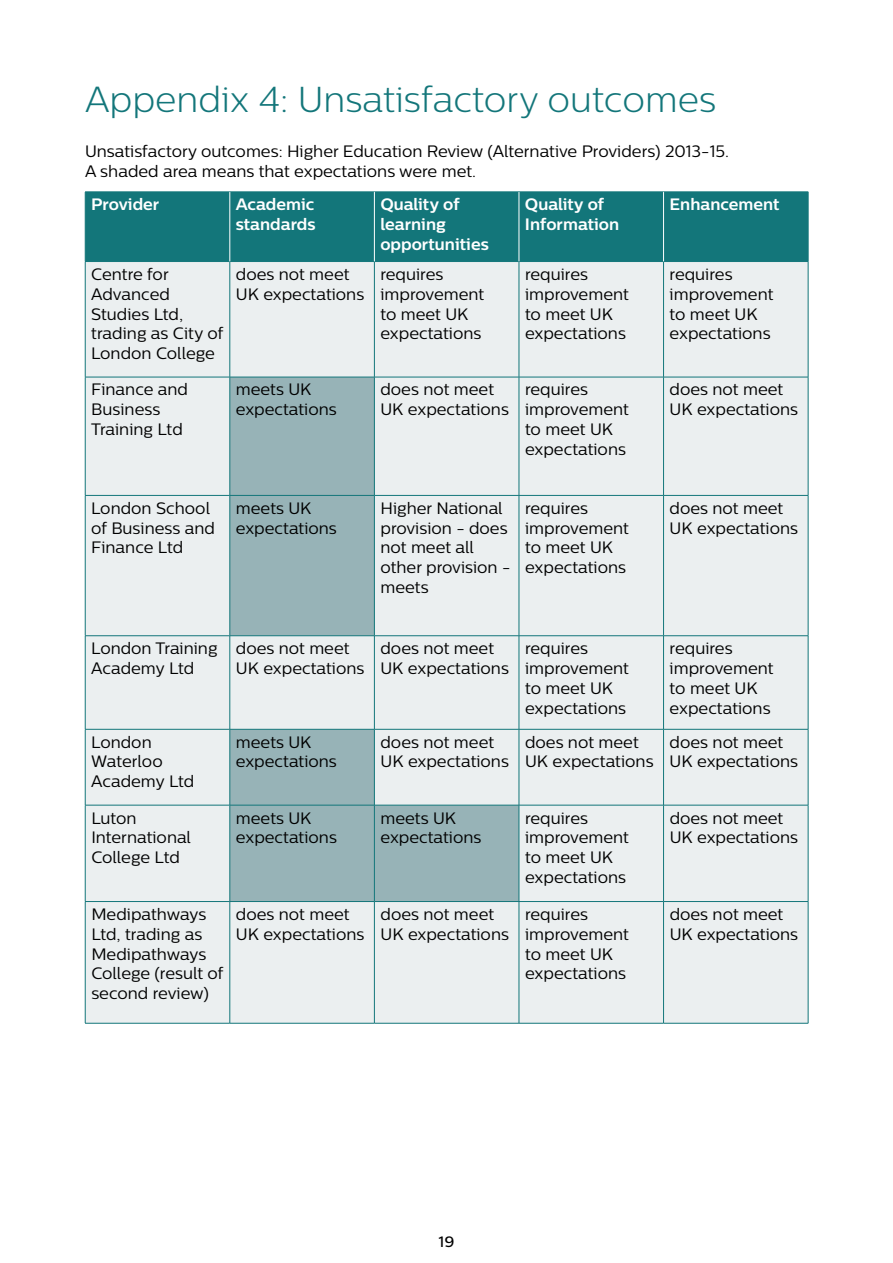
<style>
.page{position:relative;width:893px;height:1263px;background:#fff}
.page>*{position:absolute;margin:0;border:0;box-sizing:border-box;transform-origin:0 0}
.t1{font:300 36px "Centrale Sans";color:#13767a}
.t2{font:16.5px/19.8px "Centrale Sans";color:#000}
.t3{font:700 16.5px/19.8px "Centrale Sans";color:#fff}
.t4{font:500 15px "Centrale Sans";color:#000}
</style>
<div class="page">
<div style="left:86px;top:193px;width:722px;height:68px;background:#13767a"></div>
<div style="left:86px;top:262px;width:722px;height:761px;background:#ebeff0"></div>
<svg style="left:231px;top:378px;width:288px;height:523px;background:#c0d0d3"></svg>
<hr style="left:85px;top:192px;width:145px;height:1px;background:#13767a">
<hr style="left:85px;top:192px;width:1px;height:69px;background:#13767a">
<hr style="left:230px;top:192px;width:144px;height:1px;background:#13767a">
<hr style="left:374px;top:192px;width:145px;height:1px;background:#13767a">
<hr style="left:519px;top:192px;width:144px;height:1px;background:#13767a">
<hr style="left:663px;top:192px;width:145px;height:1px;background:#13767a">
<hr style="left:808px;top:192px;width:1px;height:69px;background:#13767a">
<hr style="left:85px;top:261px;width:145px;height:1px;background:#13767a">
<hr style="left:85px;top:262px;width:1px;height:115px;background:#13767a">
<hr style="left:230px;top:261px;width:144px;height:1px;background:#13767a">
<hr style="left:230px;top:262px;width:1px;height:115px;background:#13767a">
<hr style="left:374px;top:261px;width:145px;height:1px;background:#13767a">
<hr style="left:374px;top:262px;width:1px;height:115px;background:#13767a">
<hr style="left:519px;top:261px;width:144px;height:1px;background:#13767a">
<hr style="left:519px;top:262px;width:1px;height:115px;background:#13767a">
<hr style="left:663px;top:261px;width:145px;height:1px;background:#13767a">
<hr style="left:663px;top:262px;width:1px;height:115px;background:#13767a">
<hr style="left:808px;top:262px;width:1px;height:115px;background:#13767a">
<hr style="left:85px;top:377px;width:145px;height:1px;background:#13767a">
<hr style="left:85px;top:377px;width:1px;height:118px;background:#13767a">
<hr style="left:230px;top:377px;width:144px;height:1px;background:#13767a">
<hr style="left:230px;top:377px;width:1px;height:118px;background:#13767a">
<hr style="left:374px;top:377px;width:145px;height:1px;background:#13767a">
<hr style="left:374px;top:377px;width:1px;height:118px;background:#13767a">
<hr style="left:519px;top:377px;width:144px;height:1px;background:#13767a">
<hr style="left:519px;top:377px;width:1px;height:118px;background:#13767a">
<hr style="left:663px;top:377px;width:145px;height:1px;background:#13767a">
<hr style="left:663px;top:377px;width:1px;height:118px;background:#13767a">
<hr style="left:808px;top:377px;width:1px;height:118px;background:#13767a">
<hr style="left:85px;top:495px;width:145px;height:1px;background:#13767a">
<hr style="left:85px;top:496px;width:1px;height:139px;background:#13767a">
<hr style="left:230px;top:495px;width:144px;height:1px;background:#13767a">
<hr style="left:230px;top:496px;width:1px;height:139px;background:#13767a">
<hr style="left:374px;top:495px;width:145px;height:1px;background:#13767a">
<hr style="left:374px;top:496px;width:1px;height:139px;background:#13767a">
<hr style="left:519px;top:495px;width:144px;height:1px;background:#13767a">
<hr style="left:519px;top:496px;width:1px;height:139px;background:#13767a">
<hr style="left:663px;top:495px;width:145px;height:1px;background:#13767a">
<hr style="left:663px;top:496px;width:1px;height:139px;background:#13767a">
<hr style="left:808px;top:496px;width:1px;height:139px;background:#13767a">
<hr style="left:85px;top:635px;width:145px;height:1px;background:#13767a">
<hr style="left:85px;top:636px;width:1px;height:93px;background:#13767a">
<hr style="left:230px;top:635px;width:144px;height:1px;background:#13767a">
<hr style="left:230px;top:636px;width:1px;height:93px;background:#13767a">
<hr style="left:374px;top:635px;width:145px;height:1px;background:#13767a">
<hr style="left:374px;top:636px;width:1px;height:93px;background:#13767a">
<hr style="left:519px;top:635px;width:144px;height:1px;background:#13767a">
<hr style="left:519px;top:636px;width:1px;height:93px;background:#13767a">
<hr style="left:663px;top:635px;width:145px;height:1px;background:#13767a">
<hr style="left:663px;top:636px;width:1px;height:93px;background:#13767a">
<hr style="left:808px;top:636px;width:1px;height:93px;background:#13767a">
<hr style="left:85px;top:729px;width:145px;height:1px;background:#13767a">
<hr style="left:85px;top:729px;width:1px;height:76px;background:#13767a">
<hr style="left:230px;top:729px;width:144px;height:1px;background:#13767a">
<hr style="left:230px;top:729px;width:1px;height:76px;background:#13767a">
<hr style="left:374px;top:729px;width:145px;height:1px;background:#13767a">
<hr style="left:374px;top:729px;width:1px;height:76px;background:#13767a">
<hr style="left:519px;top:729px;width:144px;height:1px;background:#13767a">
<hr style="left:519px;top:729px;width:1px;height:76px;background:#13767a">
<hr style="left:663px;top:729px;width:145px;height:1px;background:#13767a">
<hr style="left:663px;top:729px;width:1px;height:76px;background:#13767a">
<hr style="left:808px;top:729px;width:1px;height:76px;background:#13767a">
<hr style="left:85px;top:805px;width:145px;height:1px;background:#13767a">
<hr style="left:85px;top:805px;width:1px;height:96px;background:#13767a">
<hr style="left:230px;top:805px;width:144px;height:1px;background:#13767a">
<hr style="left:230px;top:805px;width:1px;height:96px;background:#13767a">
<hr style="left:374px;top:805px;width:145px;height:1px;background:#13767a">
<hr style="left:374px;top:805px;width:1px;height:96px;background:#13767a">
<hr style="left:519px;top:805px;width:144px;height:1px;background:#13767a">
<hr style="left:519px;top:805px;width:1px;height:96px;background:#13767a">
<hr style="left:663px;top:805px;width:145px;height:1px;background:#13767a">
<hr style="left:663px;top:805px;width:1px;height:96px;background:#13767a">
<hr style="left:808px;top:805px;width:1px;height:96px;background:#13767a">
<hr style="left:85px;top:901px;width:145px;height:1px;background:#13767a">
<hr style="left:85px;top:902px;width:1px;height:121px;background:#13767a">
<hr style="left:230px;top:901px;width:144px;height:1px;background:#13767a">
<hr style="left:230px;top:902px;width:1px;height:121px;background:#13767a">
<hr style="left:374px;top:901px;width:145px;height:1px;background:#13767a">
<hr style="left:374px;top:902px;width:1px;height:121px;background:#13767a">
<hr style="left:519px;top:901px;width:144px;height:1px;background:#13767a">
<hr style="left:519px;top:902px;width:1px;height:121px;background:#13767a">
<hr style="left:663px;top:901px;width:145px;height:1px;background:#13767a">
<hr style="left:663px;top:902px;width:1px;height:121px;background:#13767a">
<hr style="left:808px;top:902px;width:1px;height:121px;background:#13767a">
<hr style="left:85px;top:1023px;width:145px;height:1px;background:#13767a">
<hr style="left:230px;top:1023px;width:144px;height:1px;background:#13767a">
<hr style="left:374px;top:1023px;width:145px;height:1px;background:#13767a">
<hr style="left:519px;top:1023px;width:144px;height:1px;background:#13767a">
<hr style="left:663px;top:1023px;width:145px;height:1px;background:#13767a">
<hr style="left:230px;top:192px;width:1px;height:69px;background:#fff">
<hr style="left:374px;top:192px;width:1px;height:69px;background:#fff">
<hr style="left:519px;top:192px;width:1px;height:69px;background:#fff">
<hr style="left:663px;top:192px;width:1px;height:69px;background:#fff">
<h1 class="t1" style="left:85px;top:79px;width:633px">Appendix 4: Unsatisfactory outcomes</h1>
<p class="t2" style="left:85px;top:141px;width:645px">Unsatisfactory outcomes: Higher Education Review (Alternative Providers) 2013-15.<br>A shaded area means that expectations were met.</p>
<p class="t3" style="left:91px;top:194px;width:70px">Provider</p>
<p class="t3" style="left:236px;top:194px;width:81px">Academic standards</p>
<p class="t3" style="left:380px;top:194px;width:110px">Quality of learning opportunities</p>
<p class="t3" style="left:525px;top:194px;width:96px">Quality of<br>Information</p>
<p class="t3" style="left:670px;top:194px;width:112px">Enhancement</p>
<p class="t2" style="left:91px;top:264px;width:134px">Centre for<br>Advanced<br>Studies Ltd, trading as City of<br>London College</p>
<p class="t2" style="left:236px;top:264px;width:130px">does not meet<br>UK expectations</p>
<p class="t2" style="left:380px;top:264px;width:105px">requires improvement to meet UK expectations</p>
<p class="t2" style="left:525px;top:264px;width:105px">requires improvement to meet UK expectations</p>
<p class="t2" style="left:670px;top:264px;width:105px">requires improvement to meet UK expectations</p>
<p class="t2" style="left:91px;top:379px;width:98px">Finance and<br>Business<br>Training Ltd</p>
<p class="t2" style="left:236px;top:379px;width:103px">meets UK expectations</p>
<p class="t2" style="left:380px;top:379px;width:130px">does not meet<br>UK expectations</p>
<p class="t2" style="left:525px;top:379px;width:105px">requires improvement to meet UK expectations</p>
<p class="t2" style="left:670px;top:379px;width:130px">does not meet<br>UK expectations</p>
<p class="t2" style="left:91px;top:498px;width:125px">London School of Business and<br>Finance Ltd</p>
<p class="t2" style="left:236px;top:498px;width:103px">meets UK expectations</p>
<p class="t2" style="left:380px;top:498px;width:132px">Higher National provision - does not meet all other provision - meets</p>
<p class="t2" style="left:525px;top:498px;width:105px">requires improvement to meet UK expectations</p>
<p class="t2" style="left:670px;top:498px;width:130px">does not meet<br>UK expectations</p>
<p class="t2" style="left:91px;top:638px;width:128px">London Training<br>Academy Ltd</p>
<p class="t2" style="left:236px;top:638px;width:130px">does not meet<br>UK expectations</p>
<p class="t2" style="left:380px;top:638px;width:130px">does not meet<br>UK expectations</p>
<p class="t2" style="left:525px;top:638px;width:105px">requires improvement to meet UK expectations</p>
<p class="t2" style="left:670px;top:638px;width:105px">requires improvement to meet UK expectations</p>
<p class="t2" style="left:91px;top:732px;width:105px">London<br>Waterloo<br>Academy Ltd</p>
<p class="t2" style="left:236px;top:732px;width:103px">meets UK expectations</p>
<p class="t2" style="left:380px;top:732px;width:130px">does not meet<br>UK expectations</p>
<p class="t2" style="left:525px;top:732px;width:130px">does not meet<br>UK expectations</p>
<p class="t2" style="left:670px;top:732px;width:130px">does not meet<br>UK expectations</p>
<p class="t2" style="left:91px;top:807px;width:101px">Luton<br>International<br>College Ltd</p>
<p class="t2" style="left:236px;top:807px;width:103px">meets UK expectations</p>
<p class="t2" style="left:380px;top:807px;width:103px">meets UK expectations</p>
<p class="t2" style="left:525px;top:807px;width:105px">requires improvement to meet UK expectations</p>
<p class="t2" style="left:670px;top:807px;width:130px">does not meet<br>UK expectations</p>
<p class="t2" style="left:91px;top:904px;width:134px">Medipathways<br>Ltd, trading as<br>Medipathways<br>College (result of second review)</p>
<p class="t2" style="left:236px;top:904px;width:130px">does not meet<br>UK expectations</p>
<p class="t2" style="left:380px;top:904px;width:130px">does not meet<br>UK expectations</p>
<p class="t2" style="left:525px;top:904px;width:105px">requires improvement to meet UK expectations</p>
<p class="t2" style="left:670px;top:904px;width:130px">does not meet<br>UK expectations</p>
<p class="t4" style="left:438px;top:1233px;width:17px">19</p>
</div>
